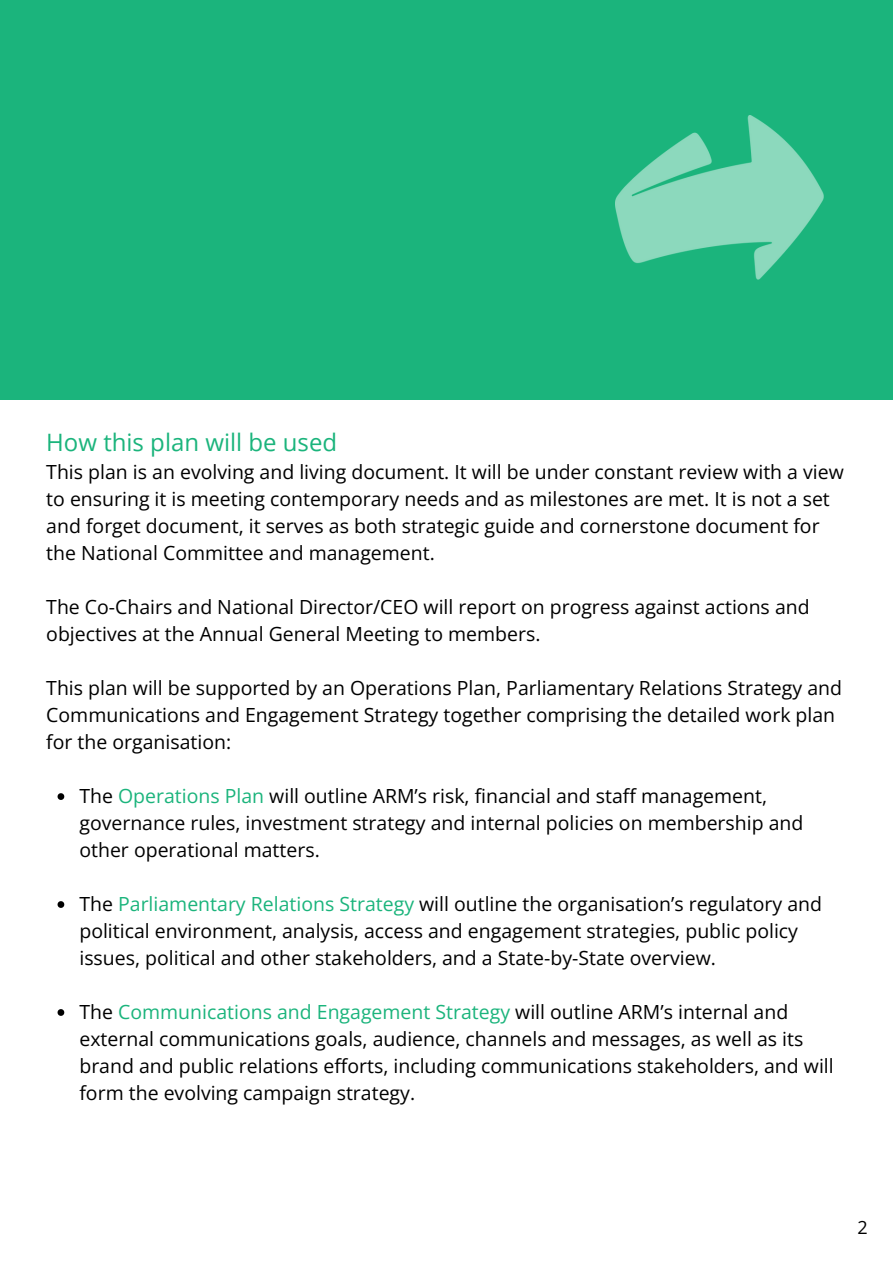
<style>
.page{position:relative;width:893px;height:1264px;background:#fff}
.page>*{position:absolute;margin:0;border:0;box-sizing:border-box;transform-origin:0 0}
.t1{font:24px "Open Sans";color:#1bb47c}
.t2{font:19.5px/27px "Open Sans";color:#000}
.t3{font:18px "Open Sans";color:#000}
.s1{color:#1bb47c}
</style>
<div class="page">
<div style="left:0;top:0;width:892px;height:399px;background:#1bb47c"></div>
<img style="left:615px;top:115px;width:209px;height:165px">
<svg style="left:58px;top:793px;width:6px;height:7px"></svg>
<svg style="left:58px;top:901px;width:6px;height:6px"></svg>
<svg style="left:58px;top:1009px;width:6px;height:6px"></svg>
<p class="t1" style="left:46px;top:425px;width:292px">How this plan will be used</p>
<p class="t2" style="left:46px;top:458px;width:799px">This plan is an evolving and living document. It will be under constant review with a view to ensuring it is meeting contemporary needs and as milestones are met. It is not a set and forget document, it serves as both strategic guide and cornerstone document for the National Committee and management.</p>
<p class="t2" style="left:46px;top:593px;width:764px">The Co-Chairs and National Director/CEO will report on progress against actions and objectives at the Annual General Meeting to members.</p>
<p class="t2" style="left:46px;top:674px;width:797px">This plan will be supported by an Operations Plan, Parliamentary Relations Strategy and<br>Communications and Engagement Strategy together comprising the detailed work plan for the organisation:</p>
<p class="t2" style="left:79px;top:782px;width:725px">The <span class="s1">Operations Plan</span> will outline ARM’s risk, financial and staff management, governance rules, investment strategy and internal policies on membership and other operational matters.</p>
<p class="t2" style="left:79px;top:890px;width:744px">The <span class="s1">Parliamentary Relations Strategy</span> will outline the organisation’s regulatory and political environment, analysis, access and engagement strategies, public policy issues, political and other stakeholders, and a State-by-State overview.</p>
<p class="t2" style="left:79px;top:998px;width:755px">The <span class="s1">Communications and Engagement Strategy</span> will outline ARM’s internal and external communications goals, audience, channels and messages, as well as its brand and public relations efforts, including communications stakeholders, and will form the evolving campaign strategy.</p>
<p class="t3" style="left:857px;top:1214px;width:12px">2</p>
</div>
